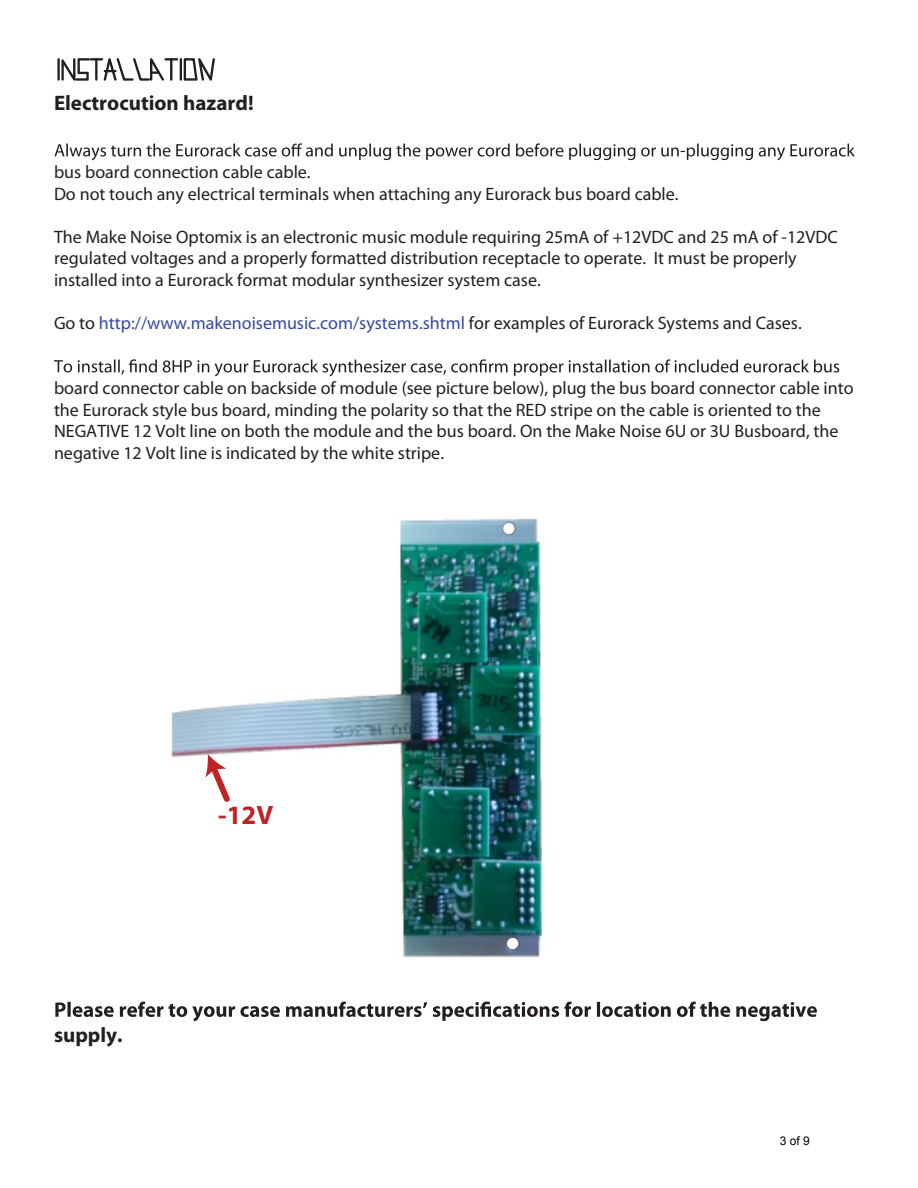
<style>
.page{position:relative;width:918px;height:1188px;background:#fff}
.page>*{position:absolute;margin:0;border:0;box-sizing:border-box;transform-origin:0 0}
.t1{font:700 26.55px "Myriad Pro";color:#be2326}
.t2{font:700 21px "Myriad Pro";color:#231f20}
.t3{font:18px/21.6px "Myriad Pro";color:#231f20}
.t4{font:18px "Myriad Pro";color:#35499f}
.t5{font:12px "Arial";color:#000}
.s1{color:#231f20}
</style>
<div class="page">
<img style="left:171px;top:376px;width:429px;height:646px">
<svg style="left:57px;top:58px;width:158px;height:23px"></svg>
<svg style="left:54px;top:143px;width:801px;height:17px"></svg>
<svg style="left:54px;top:359px;width:785px;height:17px"></svg>
<svg style="left:55px;top:1002px;width:762px;height:19px"></svg>
<svg style="left:205px;top:754px;width:30px;height:53px"></svg>
<div style="left:507px;top:938px;width:11px;height:11px;background:#fff;border-radius:50%"></div>
<div style="left:503px;top:523px;width:11px;height:11px;background:#fff;border-radius:50%"></div>
<p class="t2" style="left:54px;top:89px;width:201px">Electrocution hazard!</p>
<p class="t3" style="left:54px;top:161px;width:626px">bus board connection cable cable.<br>Do not touch any electrical terminals when attaching any Eurorack bus board cable.</p>
<p class="t3" style="left:54px;top:226px;width:786px">The Make Noise Optomix is an electronic music module requiring 25mA of +12VDC and 25 mA of -12VDC regulated voltages and a properly formatted distribution receptacle to operate. It must be properly installed into a Eurorack format modular synthesizer system case.</p>
<p class="t4" style="left:54px;top:312px;width:749px"><span class="s1">Go to</span> http://www.makenoisemusic.com/systems.shtml <span class="s1">for examples of Eurorack Systems and Cases.</span></p>
<p class="t3" style="left:54px;top:377px;width:801px">board connector cable on backside of module (see picture below), plug the bus board connector cable into the Eurorack style bus board, minding the polarity so that the RED stripe on the cable is oriented to the NEGATIVE 12 Volt line on both the module and the bus board. On the Make Noise 6U or 3U Busboard, the negative 12 Volt line is indicated by the white stripe.</p>
<p class="t2" style="left:54px;top:1021px;width:70px">supply.</p>
<h1 class="t1" style="left:218px;top:797px;width:57px">-12V</h1>
<p class="t5" style="left:780px;top:1133px;width:32px">3 of 9</p>
</div>
